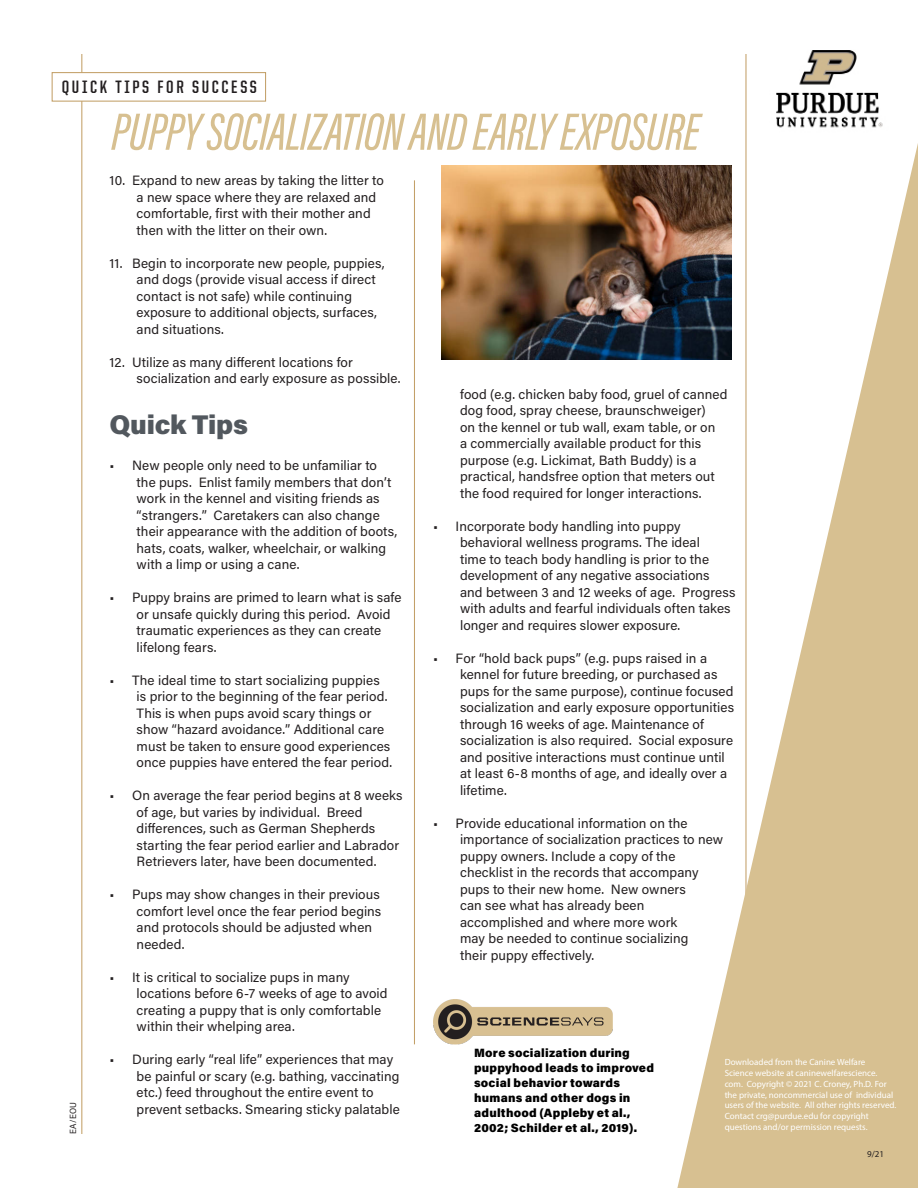
<style>
.page{position:relative;width:918px;height:1188px;background:#fff}
.page>*{position:absolute;margin:0;border:0;box-sizing:border-box;transform-origin:0 0}
.Flyer_Title_Acumin_I{font:italic 500 54px "Acumin Pro Extra Cond";letter-spacing:-.01em;color:#d7c091}
.Body_Text_Farnham_9{font:900 27px "Acumin Pro";letter-spacing:-.01em;color:#52585e}
.Sub_copy_United_Sans{font:700 18px "United Sans Cond";letter-spacing:.15em;color:#231f20}
.t1{font:13.5px/16.5px "Acumin Pro";letter-spacing:.005em;color:#231f20}
.Body_Text_Farnham_9-2{font:900 12px/15px "Acumin Pro";letter-spacing:.02em;color:#000}
.t2{font:9px/10.8px "Myriad Pro";color:#fff}
.Bullet_Copy_Acumin_9{font:9px "Acumin Pro Semi Cond";color:#231f20}
.t3{font:9px "Myriad Pro";color:#231f20}
</style>
<div class="page">
<hr style="left:745px;top:54px;width:2px;height:1078px;background:#c3a068">
<svg style="left:677px;top:143px;width:241px;height:1045px;fill:#d7c091"></svg>
<hr style="left:81px;top:54px;width:1px;height:1080px;background:#c3a068">
<hr style="left:414px;top:180px;width:1px;height:864px;background:#c3a068">
<div style="left:52px;top:72px;width:214px;height:30px;background:#fff;border:1px solid #c3a068"></div>
<img style="left:776px;top:50px;width:107px;height:78px">
<img style="left:442px;top:166px;width:290px;height:193px">
<img style="left:433px;top:999px;width:179px;height:45px">
<p class="Sub_copy_United_Sans" style="left:62px;top:78px;width:197px">QUICK TIPS FOR SUCCESS</p>
<p class="Bullet_Copy_Acumin_9" style="left:67px;top:1134px;width:33px;rotate:-90deg">EA/EOU</p>
<p class="Flyer_Title_Acumin_I" style="left:111px;top:99px;width:590px">PUPPY SOCIALIZATION AND EARLY EXPOSURE</p>
<p class="t1" style="left:137px;top:172px;width:249px;text-indent:-27px">10. Expand to new areas by taking the litter to a new space where they are relaxed and comfortable, first with their mother and then with the litter on their own.</p>
<p class="t1" style="left:137px;top:254px;width:249px;text-indent:-27px">11. Begin to incorporate new people, puppies, and dogs (provide visual access if direct contact is not safe) while continuing exposure to additional objects, surfaces, and situations.</p>
<p class="t1" style="left:137px;top:353px;width:265px;text-indent:-27px">12. Utilize as many different locations for socialization and early exposure as possible.</p>
<p class="Body_Text_Farnham_9" style="left:110px;top:406px;width:140px">Quick Tips</p>
<p class="t1" style="left:137px;top:457px;width:262px;text-indent:-27px">• New people only need to be unfamiliar to the pups. Enlist family members that don’t work in the kennel and visiting friends as “strangers.” Caretakers can also change their appearance with the addition of boots, hats, coats, walker, wheelchair, or walking with a limp or using a cane.</p>
<p class="t1" style="left:137px;top:589px;width:267px;text-indent:-27px">• Puppy brains are primed to learn what is safe or unsafe quickly during this period. Avoid traumatic experiences as they can create lifelong fears.</p>
<p class="t1" style="left:137px;top:671px;width:257px;text-indent:-27px">• The ideal time to start socializing puppies is prior to the beginning of the fear period.<br>This is when pups avoid scary things or show “hazard avoidance.” Additional care must be taken to ensure good experiences once puppies have entered the fear period.</p>
<p class="t1" style="left:137px;top:787px;width:267px;text-indent:-27px">• On average the fear period begins at 8 weeks of age, but varies by individual. Breed differences, such as German Shepherds starting the fear period earlier and Labrador Retrievers later, have been documented.</p>
<p class="t1" style="left:137px;top:886px;width:246px;text-indent:-27px">• Pups may show changes in their previous comfort level once the fear period begins and protocols should be adjusted when needed.</p>
<p class="t1" style="left:137px;top:968px;width:252px;text-indent:-27px">• It is critical to socialize pups in many locations before 6-7 weeks of age to avoid creating a puppy that is only comfortable within their whelping area.</p>
<p class="t1" style="left:137px;top:1051px;width:265px;text-indent:-27px">• During early “real life” experiences that may be painful or scary (e.g. bathing, vaccinating etc.) feed throughout the entire event to prevent setbacks. Smearing sticky palatable</p>
<p class="t1" style="left:460px;top:385px;width:269px">food (e.g. chicken baby food, gruel of canned dog food, spray cheese, braunschweiger)<br>on the kennel or tub wall, exam table, or on<br>a commercially available product for this purpose (e.g. Lickimat, Bath Buddy) is a practical, handsfree option that meters out the food required for longer interactions.</p>
<p class="t1" style="left:460px;top:517px;width:277px;text-indent:-27px">• Incorporate body handling into puppy behavioral wellness programs. The ideal<br>time to teach body handling is prior to the development of any negative associations and between 3 and 12 weeks of age. Progress with adults and fearful individuals often takes longer and requires slower exposure.</p>
<p class="t1" style="left:460px;top:649px;width:276px;text-indent:-27px">• For “hold back pups” (e.g. pups raised in a kennel for future breeding, or purchased as pups for the same purpose), continue focused socialization and early exposure opportunities through 16 weeks of age. Maintenance of socialization is also required. Social exposure and positive interactions must continue until at least 6-8 months of age, and ideally over a lifetime.</p>
<p class="t1" style="left:460px;top:814px;width:265px;text-indent:-27px">• Provide educational information on the importance of socialization practices to new puppy owners. Include a copy of the checklist in the records that accompany pups to their new home. New owners<br>can see what has already been accomplished and where more work<br>may be needed to continue socializing<br>their puppy effectively.</p>
<p class="Body_Text_Farnham_9-2" style="left:474px;top:1045px;width:181px">More socialization during puppyhood leads to improved social behavior towards humans and other dogs in adulthood (Appleby et al.,<br>2002; Schilder et al., 2019).</p>
<p class="t2" style="left:725px;top:1057px;width:173px">Downloaded from the Canine Welfare<br>Science website at caninewelfarescience. com. Copyright © 2021 C. Croney, Ph.D. For the private, noncommercial use of individual users of the website. All other rights reserved.<br>Contact crg@purdue.edu for copyright questions and/or permission requests.</p>
<p class="t3" style="left:867px;top:1148px;width:18px">9/21</p>
</div>
